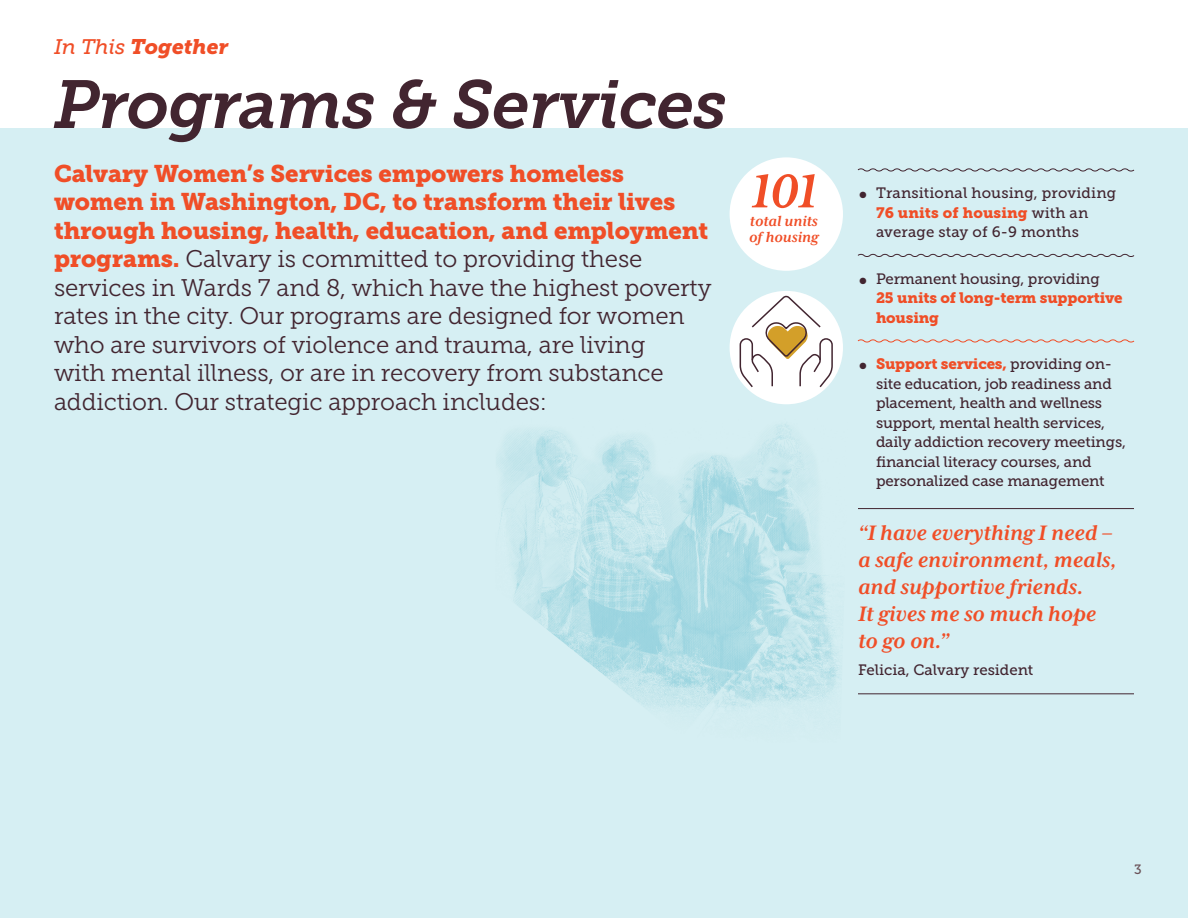
<style>
.page{position:relative;width:1188px;height:918px;background:#fff}
.page>*{position:absolute;margin:0;border:0;box-sizing:border-box;transform-origin:0 0}
.t1{font:italic 67.5px "Museo Slab 700";letter-spacing:-.01em;color:#422530}
.t2{font:italic 700 54px "Mrs Eaves XL Serif OT";color:#f04e27}
.t3{font:24px/28.5px "Museo Slab 300";letter-spacing:-.005em;color:#422530}
.t4{font:24px/28.5px "Museo Slab 900";letter-spacing:-.005em;color:#f04e27}
.t5{font:italic 700 24px/27px "Mrs Eaves XL Serif OT";color:#f04e27}
.t6{font:italic 21px "Museo Slab 900";color:#f04e27}
.t7{font:italic 700 16.5px/16.5px "Mrs Eaves XL Serif OT";color:#f04e27}
.t8{font:15px/19.5px "Museo Slab 500";letter-spacing:-.01em;color:#422530}
.t9{font:15px/19.5px "Museo Slab 900";letter-spacing:-.01em;color:#f04e27}
.t10{font:15px "Museo Slab 500";letter-spacing:.01em;color:#422530}
.t11{font:15px "Museo Slab 900";letter-spacing:.01em;color:#f04e27}
.t12{font:13.5px "Museo Cyrl 500";color:#6a5258}
.s1{font-family:"Museo Slab 500"}
.s2{font-family:"Museo Slab 900";color:#f04e27}
.s3{font-family:"Museo Slab 500";color:#422530}
.s4{color:#422530}
</style>
<div class="page">
<div style="left:0;top:19px;width:1188px;height:899px;background:#d6eff3"></div>
<div style="left:0;top:0;width:1188px;height:128px;background:#fff"></div>
<img style="left:500px;top:424px;width:340px;height:286px">
<div style="left:730px;top:157px;width:113px;height:114px;background:#fff;border-radius:50%"></div>
<div style="left:730px;top:291px;width:113px;height:113px;background:#fff;border-radius:50%"></div>
<svg style="left:739px;top:294px;width:95px;height:95px"></svg>
<svg style="left:857px;top:168px;width:278px;height:4px"></svg>
<svg style="left:857px;top:253px;width:278px;height:4px"></svg>
<svg style="left:857px;top:339px;width:278px;height:4px"></svg>
<hr style="left:858px;top:508px;width:276px;height:1px;background:#422530">
<hr style="left:858px;top:693px;width:276px;height:1px;background:#422530">
<p class="t6" style="left:54px;top:35px;width:176px"><span class="s1">In This</span> Together</p>
<h1 class="t1" style="left:54px;top:67px;width:675px">Programs &amp; Services</h1>
<p class="t4" style="left:54px;top:160px;width:656px">Calvary Women’s Services empowers homeless women in Washington, DC, to transform their lives through housing, health, education, and employment</p>
<p class="t3" style="left:54px;top:245px;width:659px"><span class="s2">programs.</span> Calvary is committed to providing these services in Wards 7 and 8, which have the highest poverty rates in the city. Our programs are designed for women who are survivors of violence and trauma, are living<br>with mental illness, or are in recovery from substance addiction. Our strategic approach includes:</p>
<h2 class="t2" style="left:751px;top:164px;width:68px">101</h2>
<p class="t7" style="left:749px;top:212px;width:71px">total units of housing</p>
<p class="t10" style="left:860px;top:185px;width:258px">● Transitional housing, providing</p>
<p class="t11" style="left:876px;top:204px;width:214px">76 units of housing <span class="s3">with an</span></p>
<p class="t10" style="left:876px;top:224px;width:205px">average stay of 6-9 months</p>
<p class="t8" style="left:860px;top:269px;width:242px">● Permanent housing, providing</p>
<p class="t9" style="left:876px;top:289px;width:248px">25 units of long-term supportive housing</p>
<p class="t9" style="left:860px;top:355px;width:254px"><span class="s4">●</span> Support services, <span class="s3">providing on-</span></p>
<p class="t8" style="left:876px;top:374px;width:251px">site education, job readiness and placement, health and wellness support, mental health services, daily addiction recovery meetings, financial literacy courses, and personalized case management</p>
<p class="t5" style="left:858px;top:520px;width:260px">“I have everything I need – a safe environment, meals, and supportive friends.<br>It gives me so much hope to go on.”</p>
<p class="t8" style="left:858px;top:661px;width:177px">Felicia, Calvary resident</p>
<p class="t12" style="left:1134px;top:862px;width:9px">3</p>
</div>
